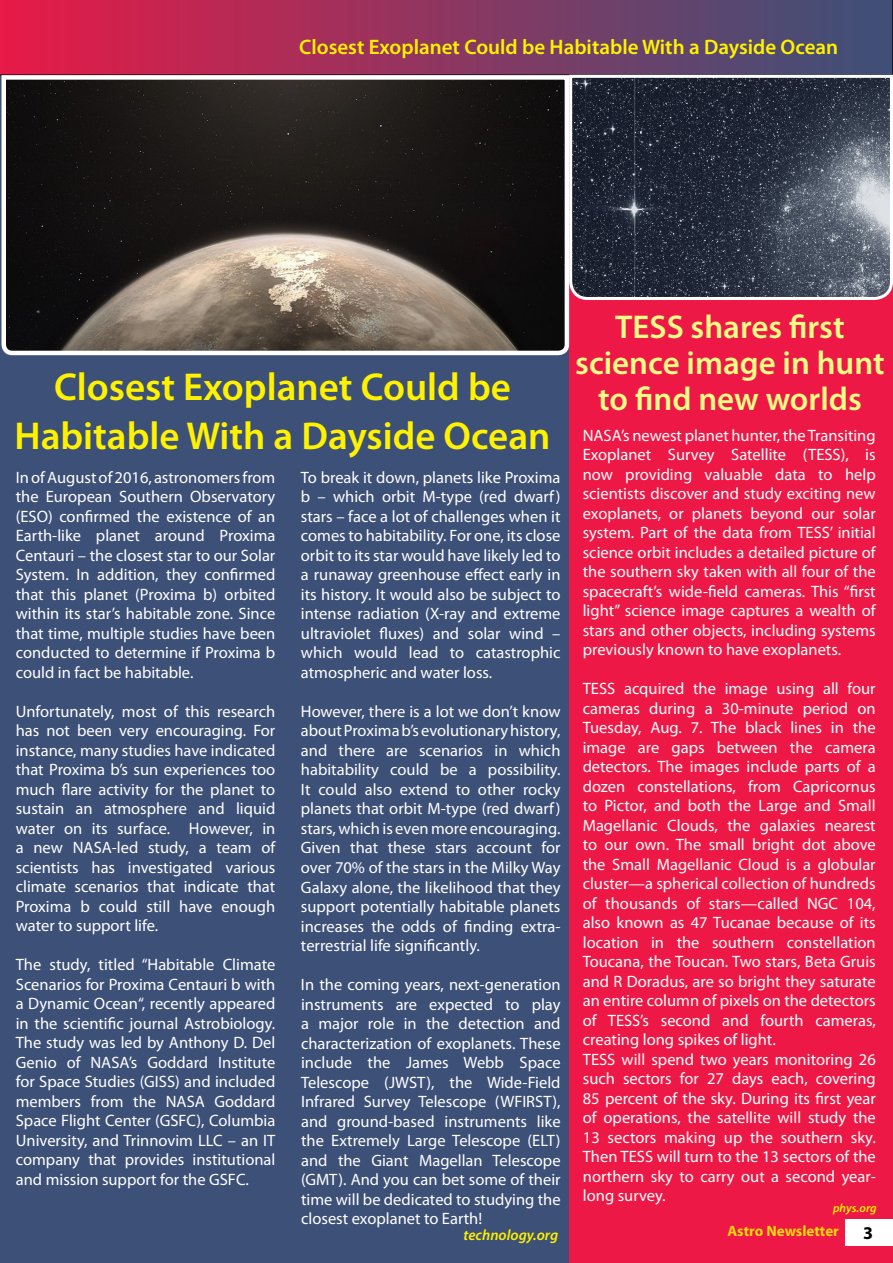
<style>
.page{position:relative;width:893px;height:1263px;background:#fff}
.page>*{position:absolute;margin:0;border:0;box-sizing:border-box;transform-origin:0 0}
.t1{font:600 39px/49.5px "Myriad Pro";color:#fff200;text-align:center}
.t2{font:600 33px/36px "Myriad Pro";color:#fefb86;text-align:center}
.t3{font:600 21px "Myriad Pro";color:#fff200}
.t4{font:700 18px "Myriad Pro";color:#000}
.t5{font:16.5px/19.5px "Myriad Pro";color:#fff;text-align:justify}
.t6{font:700 15px "Myriad Pro";color:#fed70e}
.t7{font:italic 600 15px "Myriad Pro";color:#fff200}
.t8{font:italic 600 12px "Myriad Pro";letter-spacing:.005em;color:#fff200}
</style>
<div class="page">
<div style="left:0;top:75px;width:579px;height:1188px;background:#3d5078"></div>
<div style="left:569px;top:76px;width:324px;height:1187px;background:#ed1845"></div>
<svg style="left:0;top:0;width:893px;height:73px;background:#8e3560"></svg>
<div style="left:846px;top:1219px;width:47px;height:26px;background:#fff"></div>
<svg style="left:0;top:73px;width:570px;height:283px;background:#403a36"></svg>
<svg style="left:568px;top:73px;width:325px;height:229px;background:#414554"></svg>
<p class="t3" style="left:299px;top:34px;width:540px">Closest Exoplanet Could be Habitable With a Dayside Ocean</p>
<h1 class="t1" style="left:14px;top:361px;width:537px">Closest Exoplanet Could be<br>Habitable With a Dayside Ocean</h1>
<p class="t5" style="left:16px;top:467px;width:261px">InofAugustof2016, astronomersfrom the European Southern Observatory (ESO) confirmed the existence of an Earth-like planet around Proxima Centauri – the closest star to our Solar System. In addition, they confirmed that this planet (Proxima b) orbited within its star’s habitable zone. Since that time, multiple studies have been conducted to determine if Proxima b could in fact be habitable.</p>
<p class="t5" style="left:16px;top:701px;width:261px">Unfortunately, most of this research has not been very encouraging. For instance, many studies have indicated that Proxima b’s sun experiences too much flare activity for the planet to sustain an atmosphere and liquid water on its surface. However, in a new NASA-led study, a team of scientists has investigated various climate scenarios that indicate that Proxima b could still have enough water to support life.</p>
<p class="t5" style="left:16px;top:955px;width:261px">The study, titled “Habitable Climate Scenarios for Proxima Centauri b with a Dynamic Ocean“, recently appeared in the scientific journal Astrobiology.<br>The study was led by Anthony D. Del Genio of NASA’s Goddard Institute for Space Studies (GISS) and included members from the NASA Goddard Space Flight Center (GSFC), Columbia University, and Trinnovim LLC – an IT company that provides institutional and mission support for the GSFC.</p>
<p class="t5" style="left:301px;top:467px;width:261px">To break it down, planets like Proxima b – which orbit M-type (red dwarf) stars – face a lot of challenges when it comes to habitability. For one, its close orbit to its star would have likely led to a runaway greenhouse effect early in its history. It would also be subject to intense radiation (X-ray and extreme ultraviolet fluxes) and solar wind – which would lead to catastrophic atmospheric and water loss.</p>
<p class="t5" style="left:301px;top:701px;width:261px">However, there is a lot we don’t know aboutProximab’sevolutionaryhistory, and there are scenarios in which habitability could be a possibility.<br>It could also extend to other rocky planets that orbit M-type (red dwarf) stars,which is even more encouraging.<br>Given that these stars account for over 70% of the stars in the Milky Way Galaxy alone, the likelihood that they support potentially habitable planets increases the odds of finding extra&shy;terrestrial life significantly.</p>
<p class="t5" style="left:301px;top:974px;width:261px">In the coming years, next-generation instruments are expected to play a major role in the detection and characterization of exoplanets. These include the James Webb Space Telescope (JWST), the Wide-Field Infrared Survey Telescope (WFIRST), and ground-based instruments like the Extremely Large Telescope (ELT) and the Giant Magellan Telescope (GMT). And you can bet some of their time will be dedicated to studying the closest exoplanet to Earth!</p>
<p class="t7" style="left:463px;top:1225px;width:96px">technology.org</p>
<h2 class="t2" style="left:575px;top:308px;width:311px">TESS shares first science image in hunt to find new worlds</h2>
<p class="t5" style="left:583px;top:425px;width:295px">NASA’s newest planet hunter, theTransiting Exoplanet Survey Satellite (TESS), is now providing valuable data to help scientists discover and study exciting new exoplanets, or planets beyond our solar system. Part of the data from TESS’ initial science orbit includes a detailed picture of the southern sky taken with all four of the spacecraft’s wide-field cameras. This “first light” science image captures a wealth of stars and other objects, including systems previously known to have exoplanets.</p>
<p class="t5" style="left:583px;top:679px;width:295px;text-align:left">TESS acquired the image using all four cameras during a 30-minute period on Tuesday, Aug. 7. The black lines in the image are gaps between the camera detectors. The images include parts of a dozen constellations, from Capricornus to Pictor, and both the Large and Small Magellanic Clouds, the galaxies nearest to our own. The small bright dot above the Small Magellanic Cloud is a globular cluster—a spherical collection of hundreds of thousands of stars—called NGC 104, also known as 47 Tucanae because of its location in the southern constellation Toucana, the Toucan. Two stars, Beta Gruis and R Doradus, are so bright they saturate an entire column of pixels on the detectors of TESS’s second and fourth cameras, creating long spikes of light.<br>TESS will spend two years monitoring 26 such sectors for 27 days each, covering 85 percent of the sky. During its first year of operations, the satellite will study the 13 sectors making up the southern sky.<br>Then TESS will turn to the 13 sectors of the northern sky to carry out a second year&shy;long survey.</p>
<p class="t8" style="left:833px;top:1200px;width:45px">phys.org</p>
<p class="t6" style="left:727px;top:1221px;width:113px">Astro Newsletter</p>
<p class="t4" style="left:863px;top:1221px;width:11px">3</p>
</div>
